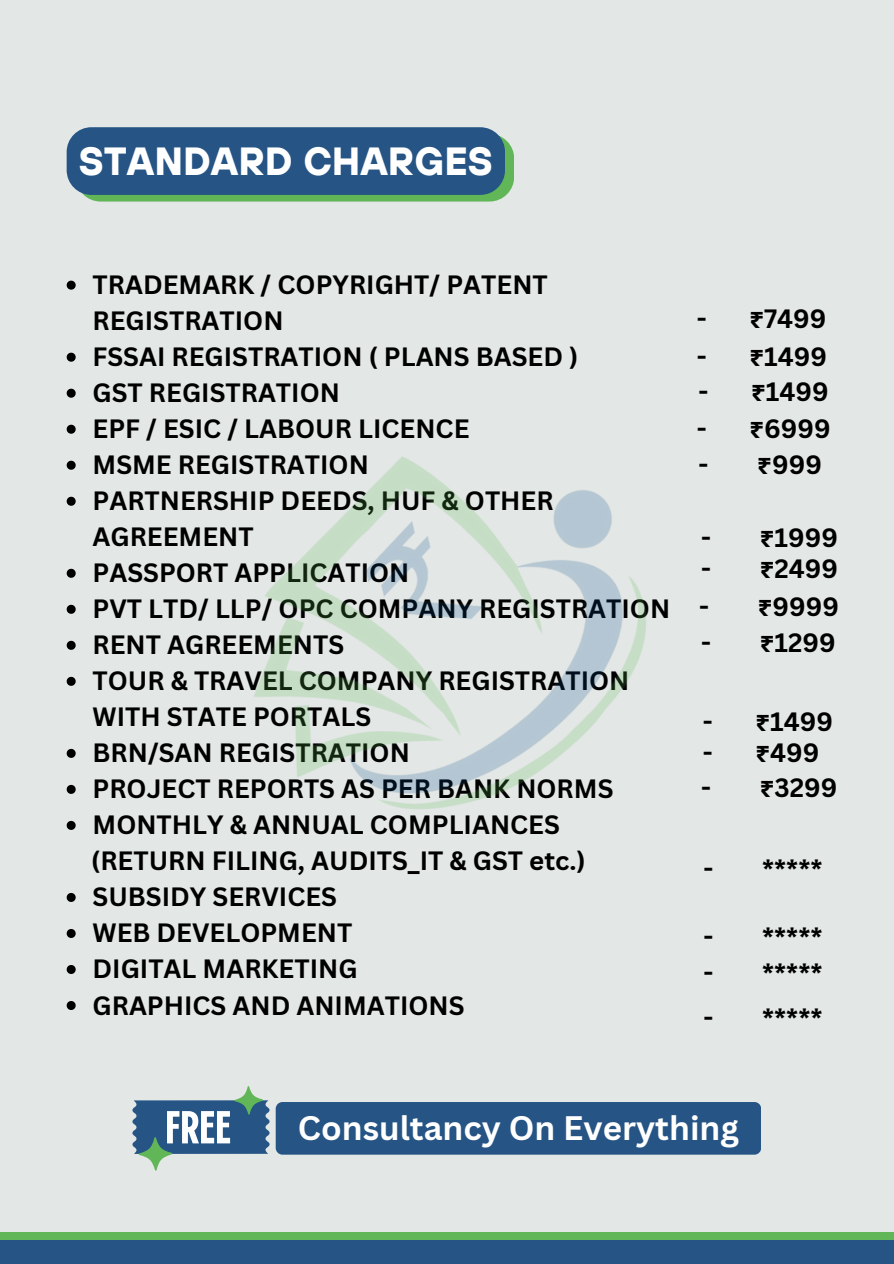
<style>
.page{position:relative;width:894px;height:1264px;background:#fff}
.page>*{position:absolute;margin:0;border:0;box-sizing:border-box;transform-origin:0 0}
.t1{font:700 39.15px "TT Hoves";color:#fff}
.t2{font:700 33.15px "Canva Sans";color:#fff}
.t3{font:700 25.8px/36px "Canva Sans";color:#000}
.s1{font-family:"Noto Sans Gurmukhi"}
</style>
<div class="page">
<div style="left:0;top:0;width:893px;height:1263px;background:#e3e7e6"></div>
<div style="left:0;top:1232px;width:893px;height:31px;background:#61b657"></div>
<div style="left:0;top:1240px;width:893px;height:23px;background:#255485"></div>
<svg style="left:67px;top:281px;width:9px;height:9px"></svg>
<svg style="left:67px;top:353px;width:9px;height:9px"></svg>
<svg style="left:67px;top:389px;width:9px;height:9px"></svg>
<svg style="left:67px;top:425px;width:9px;height:9px"></svg>
<svg style="left:67px;top:461px;width:9px;height:9px"></svg>
<svg style="left:67px;top:497px;width:9px;height:9px"></svg>
<svg style="left:67px;top:569px;width:9px;height:9px"></svg>
<svg style="left:67px;top:605px;width:9px;height:9px"></svg>
<svg style="left:67px;top:641px;width:9px;height:9px"></svg>
<svg style="left:67px;top:677px;width:9px;height:9px"></svg>
<svg style="left:67px;top:749px;width:9px;height:9px"></svg>
<svg style="left:67px;top:785px;width:9px;height:9px"></svg>
<svg style="left:67px;top:821px;width:9px;height:9px"></svg>
<svg style="left:67px;top:893px;width:9px;height:9px"></svg>
<svg style="left:67px;top:929px;width:9px;height:9px"></svg>
<svg style="left:67px;top:965px;width:9px;height:9px"></svg>
<svg style="left:67px;top:1001px;width:9px;height:9px"></svg>
<svg style="left:132px;top:1086px;width:137px;height:84px"></svg>
<div style="left:275px;top:1101px;width:486px;height:53px;background:#255485;border-radius:7px"></div>
<div style="left:76px;top:134px;width:438px;height:67px;background:#61b657;border-radius:25px"></div>
<div style="left:67px;top:127px;width:438px;height:68px;background:#255485;border-radius:25px"></div>
<img style="left:254px;top:456px;width:392px;height:353px">
<p class="t1" style="left:79px;top:136px;width:415px">STANDARD CHARGES</p>
<h1 class="t3" style="left:92px;top:266px;width:456px">TRADEMARK / COPYRIGHT/ PATENT<br>REGISTRATION</h1>
<p class="t3" style="left:92px;top:338px;width:487px">FSSAI REGISTRATION ( PLANS BASED )</p>
<p class="t3" style="left:92px;top:374px;width:249px">GST REGISTRATION</p>
<p class="t3" style="left:92px;top:410px;width:378px">EPF / ESIC / LABOUR LICENCE</p>
<p class="t3" style="left:92px;top:446px;width:278px">MSME REGISTRATION</p>
<p class="t3" style="left:92px;top:482px;width:462px">PARTNERSHIP DEEDS, HUF &amp; OTHER<br>AGREEMENT</p>
<p class="t3" style="left:92px;top:554px;width:318px">PASSPORT APPLICATION</p>
<p class="t3" style="left:92px;top:590px;width:579px">PVT LTD/ LLP/ OPC COMPANY REGISTRATION</p>
<p class="t3" style="left:92px;top:626px;width:253px">RENT AGREEMENTS</p>
<p class="t3" style="left:92px;top:662px;width:538px">TOUR &amp; TRAVEL COMPANY REGISTRATION<br>WITH STATE PORTALS</p>
<p class="t3" style="left:92px;top:734px;width:319px">BRN/SAN REGISTRATION</p>
<p class="t3" style="left:92px;top:770px;width:522px">PROJECT REPORTS AS PER BANK NORMS</p>
<p class="t3" style="left:92px;top:806px;width:468px">MONTHLY &amp; ANNUAL COMPLIANCES</p>
<p class="t3" style="left:91px;top:842px;width:496px">(RETURN FILING, AUDITS_IT &amp; GST etc.)</p>
<h3 class="t3" style="left:92px;top:878px;width:246px">SUBSIDY SERVICES</h3>
<p class="t3" style="left:92px;top:914px;width:261px">WEB DEVELOPMENT</p>
<p class="t3" style="left:92px;top:950px;width:266px">DIGITAL MARKETING</p>
<p class="t3" style="left:92px;top:986px;width:373px">GRAPHICS AND ANIMATIONS</p>
<h3 class="t3" style="left:696px;top:300px;width:131px">- <span class="s1">₹</span>7499</h3>
<p class="t3" style="left:696px;top:338px;width:132px">- <span class="s1">₹</span>1499</p>
<h3 class="t3" style="left:698px;top:373px;width:132px">- <span class="s1">₹</span>1499</h3>
<p class="t3" style="left:696px;top:410px;width:135px">- <span class="s1">₹</span>6999</p>
<h3 class="t3" style="left:698px;top:445px;width:125px">- <span class="s1">₹</span>999</h3>
<h3 class="t3" style="left:700px;top:519px;width:138px">- <span class="s1">₹</span>1999</h3>
<h3 class="t3" style="left:700px;top:550px;width:139px">- <span class="s1">₹</span>2499</h3>
<h3 class="t3" style="left:699px;top:587px;width:141px">- <span class="s1">₹</span>9999</h3>
<h3 class="t3" style="left:700px;top:623px;width:136px">- <span class="s1">₹</span>1299</h3>
<h3 class="t3" style="left:702px;top:703px;width:132px">- <span class="s1">₹</span>1499</h3>
<h3 class="t3" style="left:702px;top:734px;width:118px">- <span class="s1">₹</span>499</h3>
<h3 class="t3" style="left:700px;top:769px;width:138px">- <span class="s1">₹</span>3299</h3>
<h3 class="t3" style="left:703px;top:850px;width:120px">- *****</h3>
<p class="t3" style="left:703px;top:918px;width:120px">- *****</p>
<p class="t3" style="left:703px;top:953px;width:120px">- *****</p>
<p class="t3" style="left:703px;top:999px;width:120px">- *****</p>
<h3 class="t2" style="left:298px;top:1104px;width:442px">Consultancy On Everything</h3>
</div>
